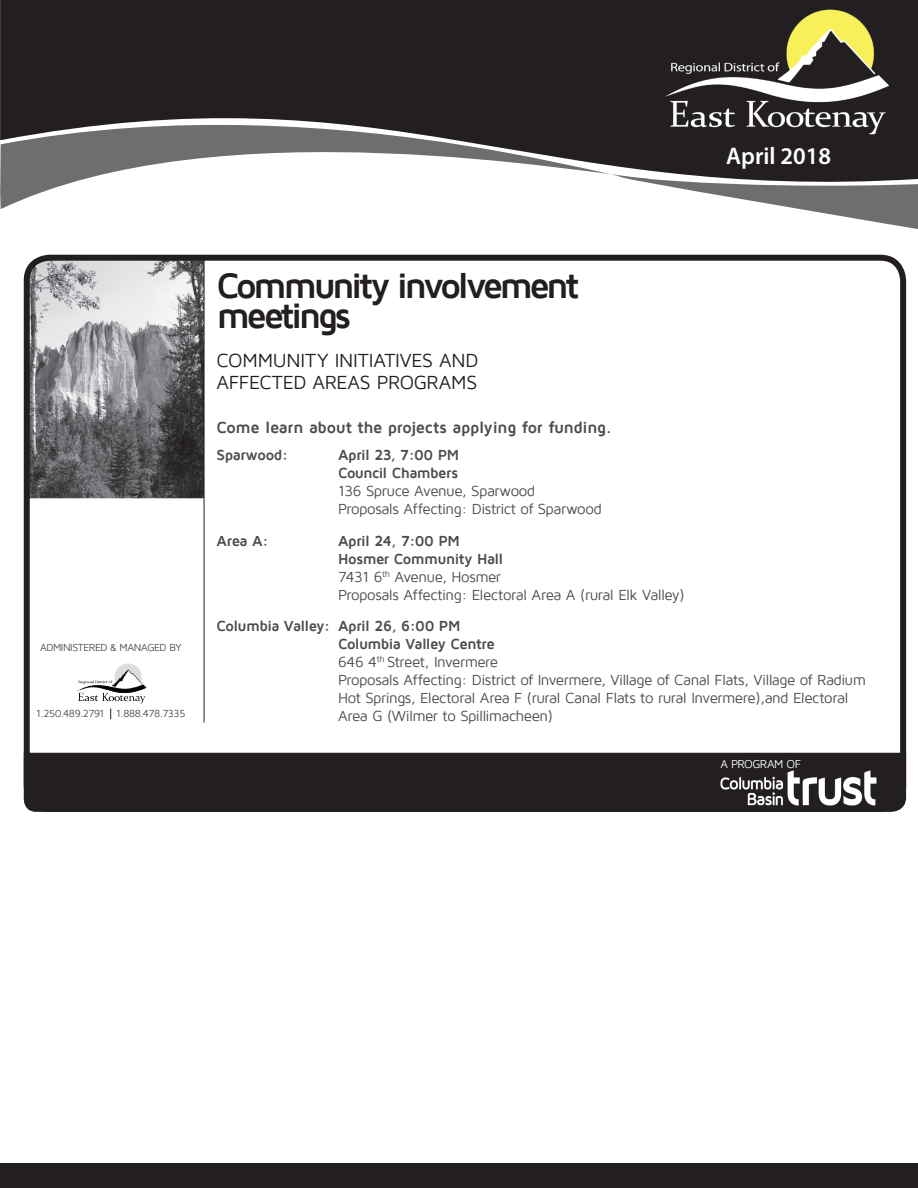
<style>
.page{position:relative;width:918px;height:1188px;background:#fff}
.page>*{position:absolute;margin:0;border:0;box-sizing:border-box;transform-origin:0 0}
.t1{font:700 36.3px/30px "Maven Pro";letter-spacing:-.1em;color:#231f20}
.t2{font:600 24px "Myriad Pro";color:#fff}
.t3{font:19.5px/22.5px "Maven Pro";letter-spacing:-.015em;color:#231f20}
.t4{font:700 16.5px "Maven Pro";letter-spacing:-.02em;color:#4b4c4d}
.t5{font:15px/18px "Maven Pro";letter-spacing:-.035em;color:#4b4c4d}
.t6{font:700 15px/18px "Maven Pro";letter-spacing:-.035em;color:#4b4c4d}
.t7{font:11.7px "Maven Pro";letter-spacing:-.045em;color:#fff}
.t8{font:10.5px "Maven Pro";letter-spacing:-.04em;color:#4b4c4d}
.s1{font-weight:700}
</style>
<div class="page">
<div style="left:0;top:0;width:918px;height:171px;background:#231f20"></div>
<svg style="left:0;top:79px;width:680px;height:130px"></svg>
<svg style="left:573px;top:171px;width:345px;height:58px"></svg>
<img style="left:663px;top:0;width:228px;height:150px">
<div style="left:664px;top:136px;width:229px;height:28px;background:#231f20"></div>
<div style="left:0;top:1163px;width:918px;height:25px;background:#231f20"></div>
<img style="left:31px;top:262px;width:173px;height:236px">
<hr style="left:204px;top:258px;width:1px;height:464px;background:#231f20">
<div style="left:24px;top:255px;width:882px;height:557px;border:6px solid #231f20;border-radius:23px"></div>
<img style="left:77px;top:663px;width:70px;height:41px">
<div style="left:24px;top:753px;width:882px;height:59px;background:#231f20"></div>
<img style="left:720px;top:771px;width:157px;height:34px">
<h2 class="t2" style="left:726px;top:141px;width:106px">April 2018</h2>
<p class="t8" style="left:40px;top:642px;width:143px">ADMINISTERED &amp; MANAGED BY</p>
<p class="t8" style="left:36px;top:708px;width:151px">1.250.489.2791 1.888.478.7335</p>
<h1 class="t1" style="left:217px;top:271px;width:364px">Community involvement meetings</h1>
<h3 class="t3" style="left:217px;top:349px;width:263px">COMMUNITY INITIATIVES AND<br>AFFECTED AREAS PROGRAMS</h3>
<p class="t4" style="left:217px;top:418px;width:397px">Come learn about the projects applying for funding.</p>
<p class="t6" style="left:217px;top:446px;width:73px">Sparwood:</p>
<p class="t6" style="left:338px;top:446px;width:123px">April 23, 7:00 PM<br>Council Chambers</p>
<p class="t5" style="left:338px;top:482px;width:265px">136 Spruce Avenue, Sparwood<br>Proposals Affecting: District of Sparwood</p>
<p class="t6" style="left:217px;top:532px;width:53px">Area A:</p>
<p class="t5" style="left:338px;top:532px;width:348px"><span class="s1">April 24, 7:00 PM<br>Hosmer Community Hall<br></span>7431 6<sup>th</sup> Avenue, Hosmer<br>Proposals Affecting: Electoral Area A (rural Elk Valley)</p>
<p class="t5" style="left:338px;top:617px;width:529px;text-indent:-121px"><span class="s1">Columbia Valley: April 26, 6:00 PM<br>Columbia Valley Centre<br></span>646 4<sup>th</sup> Street, Invermere<br>Proposals Affecting: District of Invermere, Village of Canal Flats, Village of Radium Hot Springs, Electoral Area F (rural Canal Flats to rural Invermere),and Electoral Area G (Wilmer to Spillimacheen)</p>
<p class="t7" style="left:720px;top:758px;width:82px">A PROGRAM OF</p>
</div>
